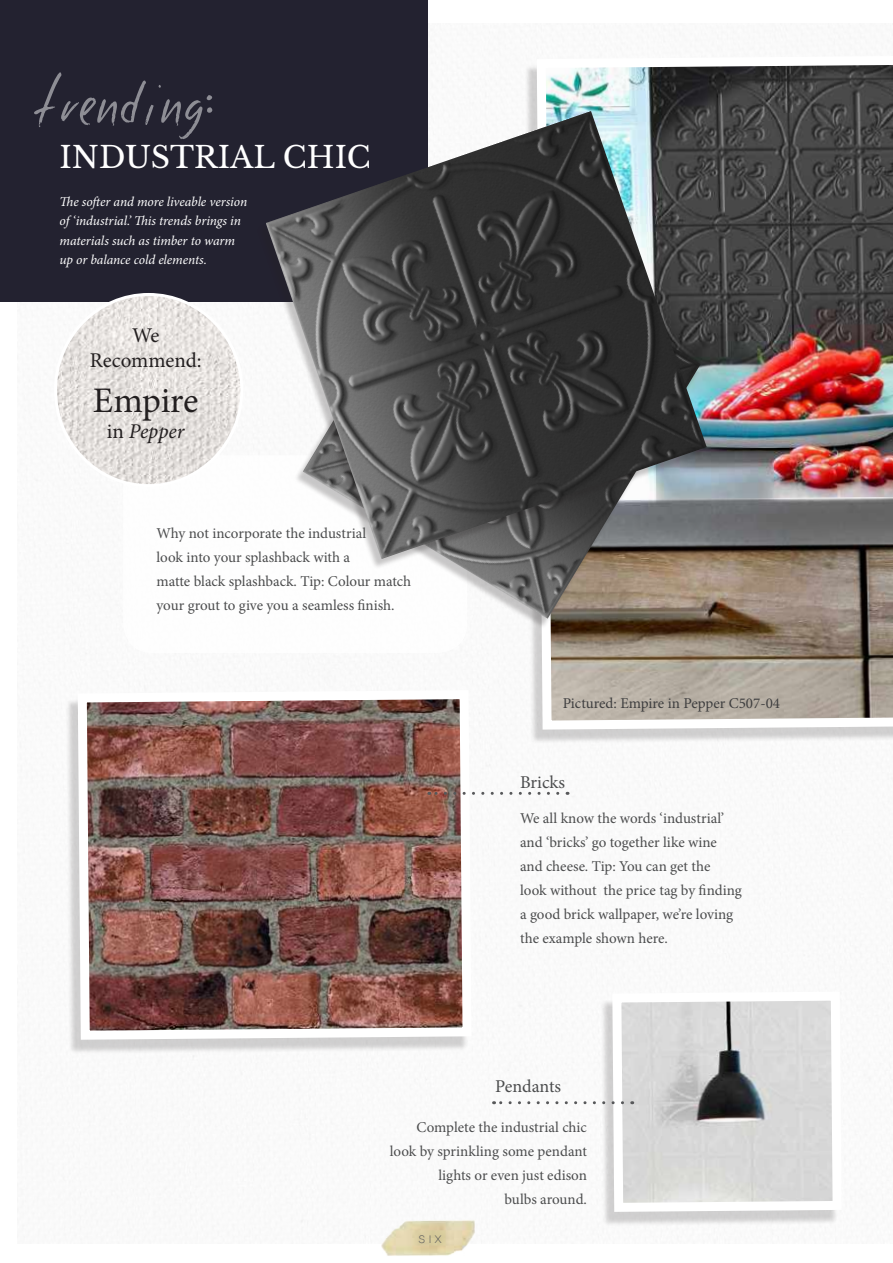
<style>
.page{position:relative;width:893px;height:1263px;background:#fff}
.page>*{position:absolute;margin:0;border:0;box-sizing:border-box;transform-origin:0 0}
.t1{font:36px "Minion Pro";letter-spacing:-.01em;color:#231f20}
.t2{font:30px "Libre Baskerville";color:#fff}
.t3{font:21px/25.2px "Minion Pro";color:#231f20;text-align:center}
.t4{font:italic 21px "Minion Pro";letter-spacing:-.005em;color:#231f20}
.t5{font:18px "Minion Pro";color:#4b4c4d}
.t6{font:15px/24px "Minion Pro";letter-spacing:-.005em;color:#4b4c4d}
.t7{font:15px "Minion Pro";color:#3e3e3f}
.t8{font:italic 13.5px/19.5px "Minion Pro";letter-spacing:-.005em;color:#fff}
.t9{font:13.5px "Not Courier Sans";color:#57585a}
.s1{font-style:normal}
</style>
<div class="page">
<img style="left:381px;top:1220px;width:94px;height:36px">
<img style="left:532px;top:65px;width:361px;height:669px">
<div style="left:65px;top:696px;width:403px;height:358px;background:#231f20;opacity:.2"></div>
<img style="left:73px;top:686px;width:401px;height:358px">
<svg style="left:429px;top:792px;width:129px;height:3px"></svg>
<div style="left:600px;top:997px;width:239px;height:229px;background:#231f20;opacity:.2"></div>
<svg style="left:608px;top:997px;width:231px;height:219px;background:#d1d1d1"></svg>
<svg style="left:494px;top:1101px;width:128px;height:3px"></svg>
<div style="left:0;top:0;width:427px;height:301px;background:#232230"></div>
<div style="left:293px;top:220px;width:407px;height:409px;background:#231f20;opacity:.25"></div>
<img style="left:303px;top:570px;width:398px;height:49px">
<div style="left:256px;top:114px;width:450px;height:456px;background:#231f20;opacity:.25"></div>
<img style="left:266px;top:111px;width:441px;height:448px">
<svg style="left:34px;top:72px;width:178px;height:67px"></svg>
<img style="left:56px;top:294px;width:186px;height:189px">
<h2 class="t2" style="left:60px;top:139px;width:313px">INDUSTRIAL CHIC</h2>
<p class="t8" style="left:60px;top:192px;width:189px">The softer and more liveable version of ‘industrial.’ This trends brings in materials such as timber to warm up or balance cold elements.</p>
<h3 class="t3" style="left:90px;top:323px;width:113px">We<br>Recommend:</h3>
<h1 class="t1" style="left:93px;top:377px;width:107px">Empire</h1>
<h3 class="t4" style="left:107px;top:417px;width:79px"><span class="s1">in</span> Pepper</h3>
<p class="t6" style="left:156px;top:521px;width:256px">Why not incorporate the industrial<br>look into your splashback with a<br>matte black splashback. Tip: Colour match your grout to give you a seamless finish.</p>
<p class="t7" style="left:563px;top:693px;width:219px">Pictured: Empire in Pepper C507-04</p>
<p class="t5" style="left:520px;top:770px;width:47px">Bricks</p>
<p class="t6" style="left:520px;top:806px;width:223px">We all know the words ‘industrial’ and ‘bricks’ go together like wine and cheese. Tip: You can get the<br>look without the price tag by finding a good brick wallpaper, we’re loving the example shown here.</p>
<p class="t5" style="left:495px;top:1074px;width:67px">Pendants</p>
<p class="t6" style="left:390px;top:1115px;width:199px;text-align:right">Complete the industrial chic look by sprinkling some pendant lights or even just edison<br>bulbs around.</p>
<p class="t9" style="left:418px;top:1230px;width:26px">SIX</p>
</div>
